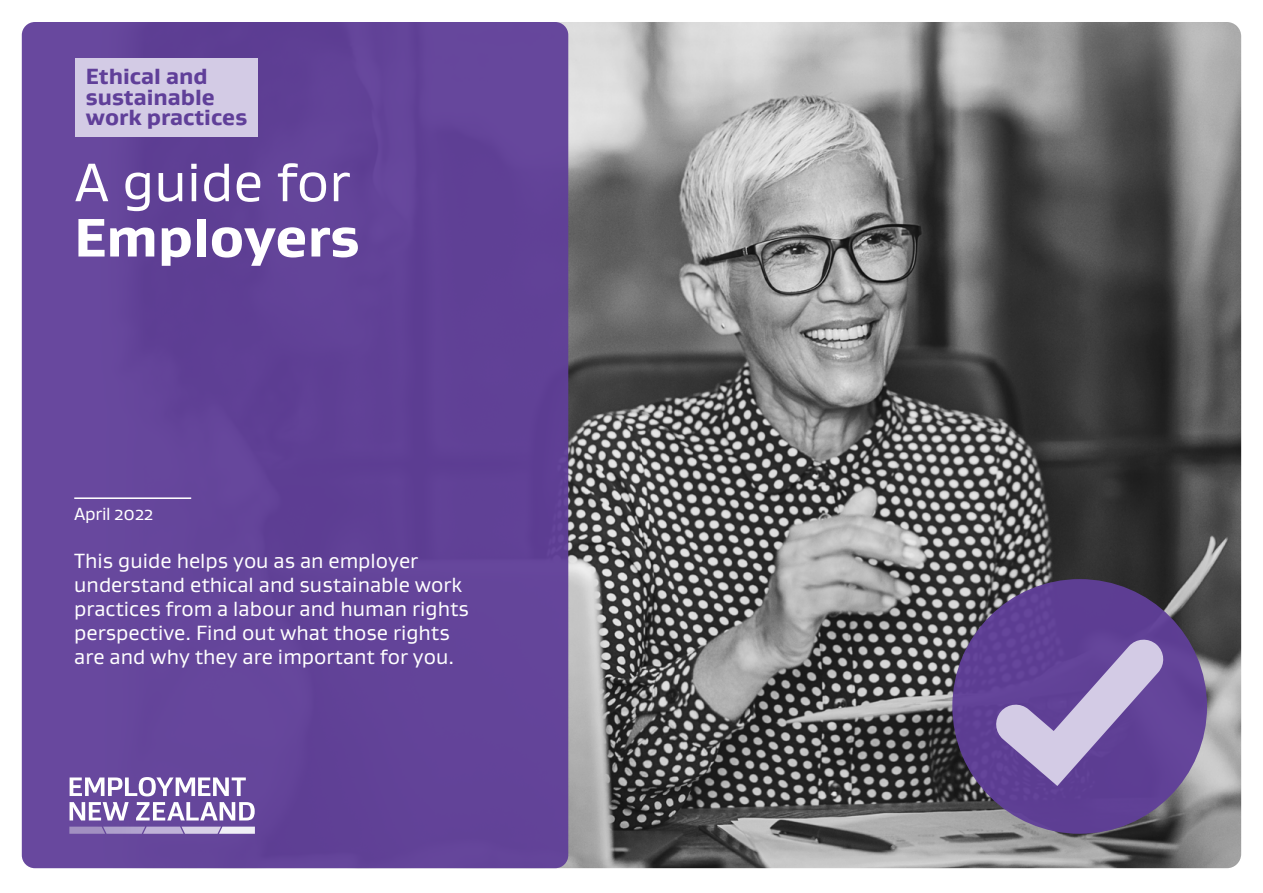
<style>
.page{position:relative;width:1263px;height:893px;background:#fff}
.page>*{position:absolute;margin:0;border:0;box-sizing:border-box;transform-origin:0 0}
.t1{font:55.35px "Gustan";color:#fff}
.t2{font:800 55.35px "Gustan";color:#fff}
.t3{font:800 22.5px/20.5px "Gustan";color:#603f99}
.t4{font:21px/24px "Gustan";color:#fff}
.t5{font:18px "Gustan";letter-spacing:-.02em;color:#fff}
</style>
<div class="page">
<img style="left:559px;top:22px;width:682px;height:846px">
<div style="left:22px;top:22px;width:546px;height:846px;background:#603f99;border-radius:13px"></div>
<svg style="left:69px;top:827px;width:186px;height:7px"></svg>
<svg style="left:70px;top:802px;width:59px;height:18px"></svg>
<svg style="left:136px;top:802px;width:119px;height:18px"></svg>
<svg style="left:70px;top:777px;width:176px;height:19px"></svg>
<hr style="left:74px;top:497px;width:117px;height:2px;background:#fff">
<div style="left:75px;top:59px;width:183px;height:78px;background:#d3cbe5"></div>
<div style="left:952px;top:579px;width:255px;height:255px;background:#603f99;border-radius:50%"></div>
<svg style="left:996px;top:639px;width:168px;height:147px"></svg>
<p class="t3" style="left:86px;top:66px;width:163px">Ethical and sustainable work practices</p>
<h1 class="t1" style="left:74px;top:146px;width:277px">A guide for</h1>
<h1 class="t2" style="left:74px;top:201px;width:287px">Employers</h1>
<p class="t5" style="left:74px;top:502px;width:81px">April 2022</p>
<p class="t4" style="left:74px;top:548px;width:396px">This guide helps you as an employer understand ethical and sustainable work practices from a labour and human rights perspective. Find out what those rights are and why they are important for you.</p>
</div>
